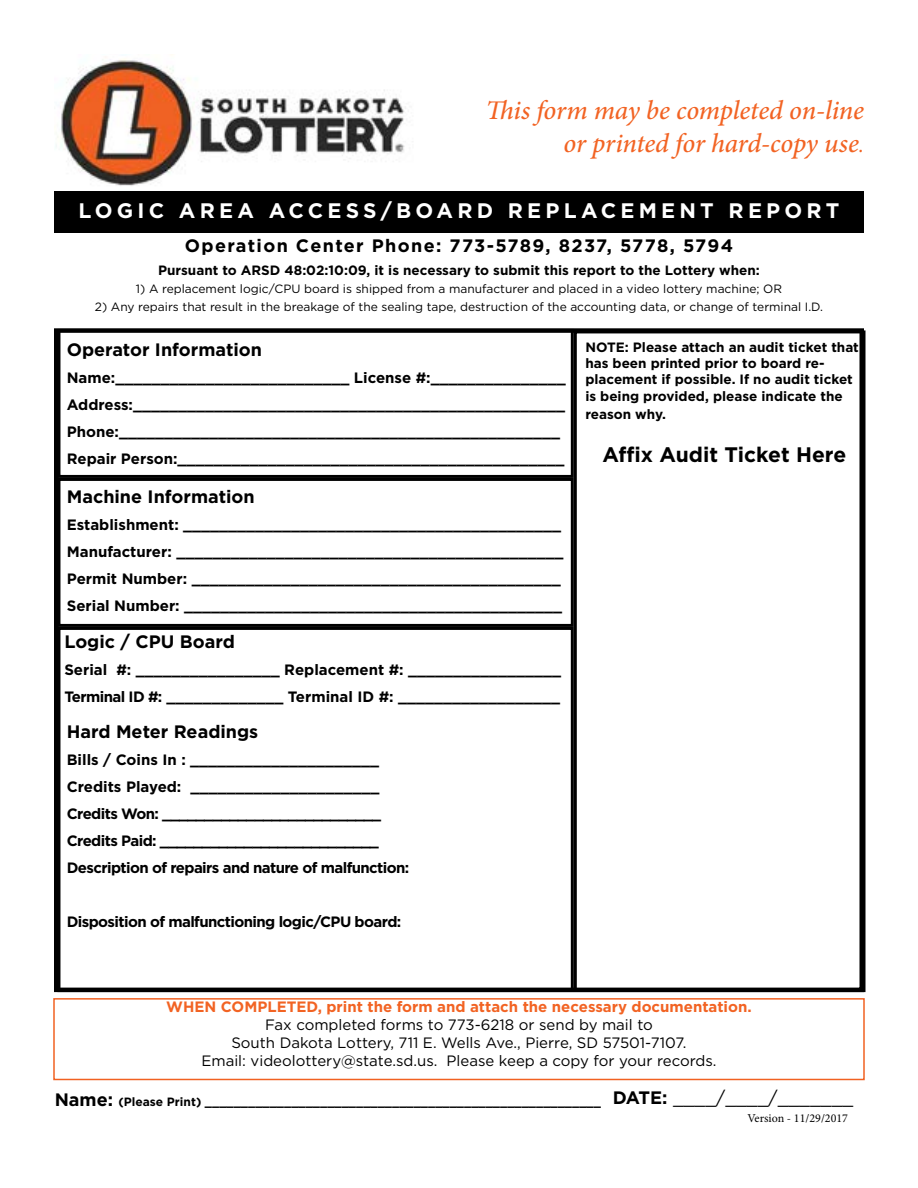
<style>
.page{position:relative;width:918px;height:1188px;background:#fff}
.page>*{position:absolute;margin:0;border:0;box-sizing:border-box;transform-origin:0 0}
.t1{font:italic 500 27px/32.4px "Minion Pro";letter-spacing:-.01em;color:#f26323;text-align:right}
.t2{font:700 21px "Gotham";letter-spacing:.2em;color:#fff}
.t3{font:700 21px "Gotham";color:#000}
.t4{font:700 18px "Gotham";color:#000}
.t5{font:700 18px "Gotham";letter-spacing:.075em;color:#000}
.t6{font:700 15px/27px "Gotham";letter-spacing:-.01em;color:#000}
.t7{font:700 15px/27px "Gotham";letter-spacing:-.04em;color:#000}
.t8{font:15px/18px "Gotham";color:#000;text-align:center}
.t9{font:700 15px "Gotham";color:#f26323}
.t10{font:700 13.5px/16.2px "Gotham";color:#000}
.t11{font:12px "Gotham";color:#000}
.t12{font:700 12px "Gotham";color:#000}
.t13{font:12px "Minion Pro";color:#000}
.s1{font-size:21px}
.s2{font-size:18px}
.s3{font-weight:400;font-size:18px}
</style>
<div class="page">
<div style="left:54px;top:192px;width:810px;height:41px;background:#000"></div>
<img style="left:56px;top:54px;width:350px;height:132px">
<div style="left:57px;top:329px;width:517px;height:149px;border:3px solid #000"></div>
<div style="left:57px;top:478px;width:517px;height:149px;border:3px solid #000"></div>
<div style="left:57px;top:627px;width:517px;height:365px;border:3px solid #000"></div>
<div style="left:574px;top:330px;width:292px;height:662px;border:3px solid #000"></div>
<div style="left:53px;top:998px;width:812px;height:82px;border:2px solid #f16122"></div>
<h1 class="t1" style="left:486px;top:94px;width:380px">This form may be completed on-line or printed for hard-copy use<span class="s1">.</span></h1>
<h2 class="t2" style="left:78px;top:197px;width:763px">LOGIC AREA ACCESS/BOARD REPLACEMENT REPORT</h2>
<p class="t5" style="left:185px;top:234px;width:550px">Operation Center Phone: 773-5789, 8237, 5778, 5794</p>
<p class="t10" style="left:158px;top:262px;width:603px">Pursuant to ARSD 48:02:10:09, it is necessary to submit this report to the Lottery when:</p>
<p class="t11" style="left:136px;top:281px;width:648px">1) A replacement logic/CPU board is shipped from a manufacturer and placed in a video lottery machine; OR</p>
<p class="t11" style="left:95px;top:299px;width:730px">2) Any repairs that result in the breakage of the sealing tape, destruction of the accounting data, or change of terminal I.D.</p>
<p class="t4" style="left:67px;top:337px;width:197px">Operator Information</p>
<p class="t6" style="left:67px;top:364px;width:500px">Name:__________________________ License #:_______________ Address:________________________________________________ Phone:_________________________________________________ Repair Person:___________________________________________</p>
<p class="t4" style="left:67px;top:484px;width:190px">Machine Information</p>
<p class="t6" style="left:67px;top:511px;width:498px">Establishment: __________________________________________ Manufacturer: ___________________________________________ Permit Number: _________________________________________ Serial Number: __________________________________________</p>
<p class="t4" style="left:64px;top:630px;width:172px">Logic / CPU Board</p>
<p class="t6" style="left:64px;top:656px;width:498px">Serial #: ________________ Replacement #: _________________<br>Terminal ID #: _____________ Terminal ID #: __________________</p>
<p class="t4" style="left:67px;top:720px;width:193px">Hard Meter Readings</p>
<p class="t7" style="left:67px;top:746px;width:344px">Bills / Coins In : _____________________ Credits Played: _____________________ Credits Won: __________________________ Credits Paid: __________________________ Description of repairs and nature of malfunction:</p>
<p class="t7" style="left:67px;top:908px;width:336px">Disposition of malfunctioning logic/CPU board:</p>
<p class="t10" style="left:585px;top:339px;width:275px">NOTE: Please attach an audit ticket that has been printed prior to board re&shy;placement if possible. If no audit ticket is being provided, please indicate the</p>
<p class="t10" style="left:585px;top:406px;width:82px">reason why.</p>
<h2 class="t3" style="left:602px;top:441px;width:245px">Affix Audit Ticket Here</h2>
<p class="t9" style="left:166px;top:996px;width:587px">WHEN COMPLETED, print the form and attach the necessary documentation.</p>
<p class="t8" style="left:201px;top:1015px;width:517px">Fax completed forms to 773-6218 or send by mail to<br>South Dakota Lottery, 711 E. Wells Ave., Pierre, SD 57501-7107.<br>Email: videolottery@state.sd.us. Please keep a copy for your records.</p>
<p class="t12" style="left:55px;top:1093px;width:800px"><span class="s2">Name:</span> (Please Print) _______________________________________________________ <span class="s2">DATE:</span> <span class="s3">____/____/_______</span></p>
<p class="t13" style="left:747px;top:1110px;width:102px">Version - 11/29/2017</p>
</div>
